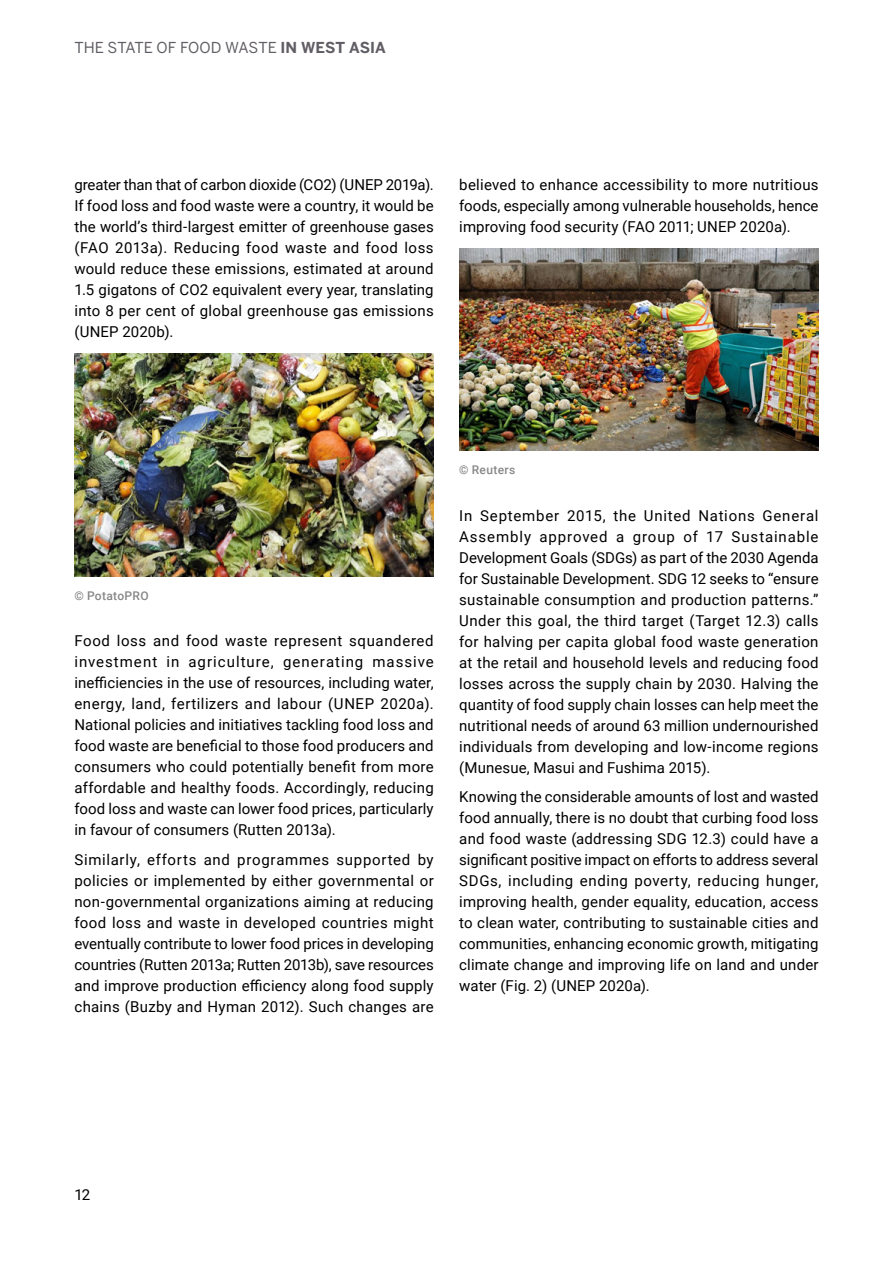
<style>
.page{position:relative;width:893px;height:1263px;background:#fff}
.page>*{position:absolute;margin:0;border:0;box-sizing:border-box;transform-origin:0 0}
.t1{font:15px/21px "Roboto";letter-spacing:.01em;color:#000;text-align:justify}
.t2{font:15px "Benton Sans";color:#615d64}
.t3{font:500 12px "Roboto";letter-spacing:.025em;color:#878787}
.s1{font-weight:700}
</style>
<div class="page">
<img style="left:74px;top:354px;width:360px;height:222px">
<img style="left:459px;top:249px;width:360px;height:202px">
<p class="t2" style="left:74px;top:39px;width:313px">THE STATE OF FOOD WASTE <span class="s1">IN WEST ASIA</span></p>
<p class="t1" style="left:74px;top:173px;width:361px">greater than that of carbon dioxide (CO2) (UNEP 2019a).<br>If food loss and food waste were a country, it would be the world’s third-largest emitter of greenhouse gases (FAO 2013a). Reducing food waste and food loss would reduce these emissions, estimated at around 1.5 gigatons of CO2 equivalent every year, translating into 8 per cent of global greenhouse gas emissions (UNEP 2020b).</p>
<p class="t1" style="left:459px;top:173px;width:361px">believed to enhance accessibility to more nutritious foods, especially among vulnerable households, hence improving food security (FAO 2011; UNEP 2020a).</p>
<p class="t3" style="left:74px;top:587px;width:76px">© PotatoPRO</p>
<p class="t1" style="left:74px;top:630px;width:361px">Food loss and food waste represent squandered investment in agriculture, generating massive inefficiencies in the use of resources, including water, energy, land, fertilizers and labour (UNEP 2020a).<br>National policies and initiatives tackling food loss and food waste are beneficial to those food producers and consumers who could potentially benefit from more affordable and healthy foods. Accordingly, reducing food loss and waste can lower food prices, particularly in favour of consumers (Rutten 2013a).</p>
<p class="t1" style="left:74px;top:848px;width:361px">Similarly, efforts and programmes supported by policies or implemented by either governmental or non-governmental organizations aiming at reducing food loss and waste in developed countries might eventually contribute to lower food prices in developing countries (Rutten 2013a; Rutten 2013b), save resources and improve production efficiency along food supply chains (Buzby and Hyman 2012). Such changes are</p>
<p class="t3" style="left:459px;top:462px;width:58px">© Reuters</p>
<p class="t1" style="left:459px;top:504px;width:361px">In September 2015, the United Nations General Assembly approved a group of 17 Sustainable Development Goals (SDGs) as part of the 2030 Agenda for Sustainable Development. SDG 12 seeks to “ensure sustainable consumption and production patterns.” Under this goal, the third target (Target 12.3) calls for halving per capita global food waste generation at the retail and household levels and reducing food losses across the supply chain by 2030. Halving the quantity of food supply chain losses can help meet the nutritional needs of around 63 million undernourished individuals from developing and low-income regions (Munesue, Masui and Fushima 2015).</p>
<p class="t1" style="left:459px;top:786px;width:361px">Knowing the considerable amounts of lost and wasted food annually, there is no doubt that curbing food loss and food waste (addressing SDG 12.3) could have a significant positive impact on efforts to address several SDGs, including ending poverty, reducing hunger, improving health, gender equality, education, access to clean water, contributing to sustainable cities and communities, enhancing economic growth, mitigating climate change and improving life on land and under water (Fig. 2) (UNEP 2020a).</p>
<p class="t1" style="left:74px;top:1183px;width:18px">12</p>
</div>
